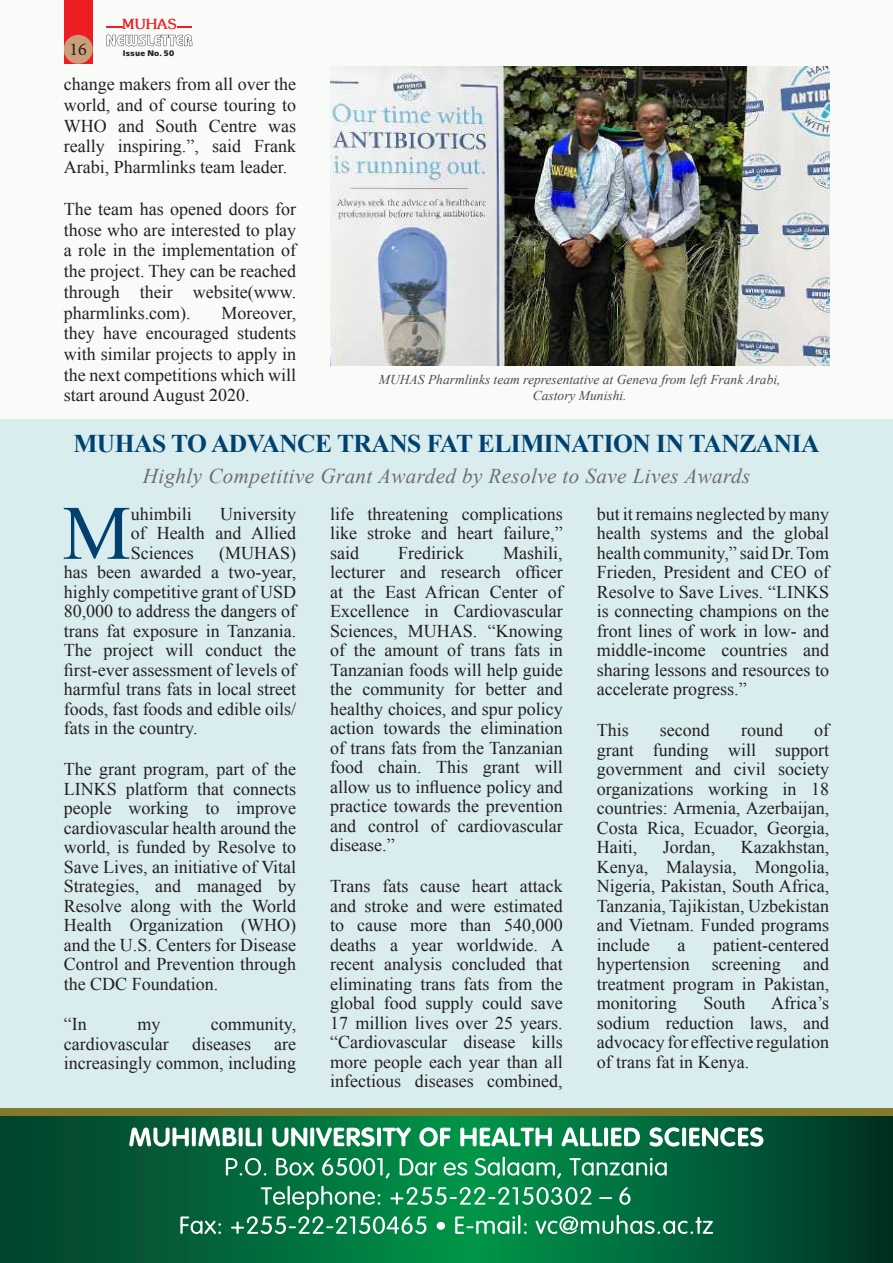
<style>
.page{position:relative;width:893px;height:1263px;background:#fff}
.page>*{position:absolute;margin:0;border:0;box-sizing:border-box;transform-origin:0 0}
.t1{font:76.95px "Times New Roman";color:#00416e}
.t2{font:700 25.5px "Times New Roman";letter-spacing:-.02em;color:#00416e}
.t3{font:italic 21px "Times New Roman";letter-spacing:.02em;color:#6c6d70}
.t4{font:18px/19.5px "Times New Roman";color:#231f20;text-align:justify}
.t5{font:18px "Minion Pro";color:#231f20}
.t6{font:700 13.8px "Souvenir";color:#ee1d23}
.t7{font:italic 13.5px/16.2px "Times New Roman";color:#4b4c4d;text-align:center}
.t8{font:900 7.5px "Mixage";color:#231f20}
</style>
<div class="page">
<div style="left:0;top:0;width:893px;height:419px;background:#f8fbf7"></div>
<div style="left:0;top:419px;width:893px;height:697px;background:#d9ecee"></div>
<svg style="left:106px;top:35px;width:86px;height:11px"></svg>
<svg style="left:106px;top:27px;width:17px;height:1px"></svg>
<svg style="left:177px;top:27px;width:15px;height:1px"></svg>
<div style="left:64px;top:0;width:29px;height:64px;background:#ee1d23"></div>
<div style="left:64px;top:35px;width:29px;height:29px;background:#ca9d7b;border-radius:50%"></div>
<svg style="left:0;top:1115px;width:893px;height:148px;background:#026037"></svg>
<svg style="left:129px;top:1127px;width:60px;height:19px"></svg>
<svg style="left:192px;top:1127px;width:4px;height:19px"></svg>
<svg style="left:198px;top:1127px;width:38px;height:19px"></svg>
<svg style="left:239px;top:1127px;width:4px;height:19px"></svg>
<svg style="left:246px;top:1127px;width:10px;height:19px"></svg>
<svg style="left:258px;top:1127px;width:4px;height:19px"></svg>
<svg style="left:272px;top:1127px;width:35px;height:19px"></svg>
<svg style="left:310px;top:1127px;width:4px;height:19px"></svg>
<svg style="left:316px;top:1127px;width:59px;height:19px"></svg>
<hr style="left:377px;top:1127px;width:4px;height:19px;background:#fff;border-radius:2px">
<svg style="left:383px;top:1127px;width:28px;height:19px"></svg>
<svg style="left:419px;top:1127px;width:32px;height:19px"></svg>
<svg style="left:460px;top:1127px;width:92px;height:19px"></svg>
<svg style="left:561px;top:1127px;width:42px;height:19px"></svg>
<svg style="left:604px;top:1127px;width:4px;height:19px"></svg>
<svg style="left:611px;top:1128px;width:29px;height:18px"></svg>
<svg style="left:650px;top:1127px;width:30px;height:19px"></svg>
<svg style="left:682px;top:1127px;width:4px;height:19px"></svg>
<svg style="left:689px;top:1127px;width:74px;height:19px"></svg>
<svg style="left:226px;top:1158px;width:40px;height:17px"></svg>
<svg style="left:276px;top:1158px;width:38px;height:17px"></svg>
<svg style="left:322px;top:1158px;width:68px;height:20px"></svg>
<svg style="left:400px;top:1158px;width:37px;height:17px"></svg>
<svg style="left:444px;top:1162px;width:23px;height:13px"></svg>
<svg style="left:475px;top:1157px;width:86px;height:21px;background:#42a875"></svg>
<svg style="left:569px;top:1158px;width:98px;height:17px"></svg>
<svg style="left:261px;top:1186px;width:119px;height:24px;background:#39956a"></svg>
<svg style="left:390px;top:1187px;width:202px;height:18px"></svg>
<svg style="left:599px;top:1197px;width:13px;height:2px"></svg>
<svg style="left:619px;top:1187px;width:11px;height:18px"></svg>
<svg style="left:180px;top:1216px;width:41px;height:18px"></svg>
<svg style="left:231px;top:1216px;width:195px;height:18px"></svg>
<div style="left:437px;top:1222px;width:8px;height:8px;background:#fff;border-radius:50%"></div>
<svg style="left:455px;top:1215px;width:72px;height:19px"></svg>
<svg style="left:536px;top:1215px;width:177px;height:19px"></svg>
<div style="left:0;top:1108px;width:893px;height:7px;background:#827b2f"></div>
<img style="left:330px;top:67px;width:499px;height:298px">
<p class="t6" style="left:122px;top:15px;width:56px">MUHAS</p>
<p class="t5" style="left:70px;top:37px;width:19px">16</p>
<p class="t8" style="left:123px;top:48px;width:53px">Issue No. 50</p>
<p class="t4" style="left:64px;top:74px;width:234px;line-height:20.7px">change makers from all over the world, and of course touring to WHO and South Centre was really inspiring.”, said Frank Arabi, Pharmlinks team leader.</p>
<p class="t4" style="left:64px;top:198px;width:234px;line-height:20.7px">The team has opened doors for those who are interested to play a role in the implementation of the project. They can be reached through their website(www. pharmlinks.com).</p>
<p class="t4" style="left:64px;top:302px;width:234px;line-height:20.7px;text-indent:158px">Moreover, they have encouraged students with similar projects to apply in the next competitions which will start around August 2020.</p>
<p class="t7" style="left:379px;top:371px;width:403px">MUHAS Pharmlinks team representative at Geneva from left Frank Arabi,<br>Castory Munishi.</p>
<h2 class="t2" style="left:73px;top:426px;width:748px">MUHAS TO ADVANCE TRANS FAT ELIMINATION IN TANZANIA</h2>
<p class="t3" style="left:143px;top:461px;width:609px">Highly Competitive Grant Awarded by Resolve to Save Lives Awards</p>
<h1 class="t1" style="left:63px;top:481px;width:70px">M</h1>
<p class="t4" style="left:131px;top:504px;width:63px">uhimbili</p>
<p class="t4" style="left:131px;top:504px;width:167px;text-indent:89px">University of Health and Allied Sciences</p>
<p class="t4" style="left:64px;top:543px;width:234px;text-indent:155px">(MUHAS) has been awarded a two-year, highly competitive grant of USD 80,000 to address the dangers of trans fat exposure in Tanzania.<br>The project will conduct the first-ever assessment of levels of harmful trans fats in local street foods, fast foods and edible oils/ fats in the country.</p>
<p class="t4" style="left:64px;top:759px;width:234px">The grant program, part of the LINKS platform that connects people working to improve cardiovascular health around the world, is funded by Resolve to Save Lives, an initiative of Vital Strategies, and managed by Resolve along with the World Health Organization (WHO) and the U.S. Centers for Disease Control and Prevention through the CDC Foundation.</p>
<p class="t4" style="left:64px;top:1014px;width:24px">“In</p>
<p class="t4" style="left:137px;top:1014px;width:25px">my</p>
<p class="t4" style="left:211px;top:1014px;width:87px">community,</p>
<p class="t4" style="left:64px;top:1034px;width:106px">cardiovascular</p>
<p class="t4" style="left:192px;top:1034px;width:60px">diseases</p>
<p class="t4" style="left:64px;top:1034px;width:234px;text-align:right">are<br>increasingly common, including</p>
<p class="t4" style="left:330px;top:504px;width:234px">life threatening complications like stroke and heart failure,” said</p>
<p class="t4" style="left:330px;top:543px;width:234px;text-indent:173px">Mashili, lecturer and research officer at the East African Center of Excellence in Cardiovascular Sciences, MUHAS. “Knowing of the amount of trans fats in Tanzanian foods will help guide the community for better and healthy choices, and spur policy action towards the elimination of trans fats from the Tanzanian food chain. This grant will allow us to influence policy and practice towards the prevention and control of cardiovascular disease.”</p>
<p class="t4" style="left:330px;top:876px;width:235px">Trans fats cause heart attack and stroke and were estimated to cause more than 540,000 deaths a year worldwide. A recent analysis concluded that eliminating trans fats from the global food supply could save 17 million lives over 25 years. “Cardiovascular disease kills more people each year than all infectious diseases combined,</p>
<p class="t4" style="left:398px;top:543px;width:67px">Fredirick</p>
<p class="t4" style="left:597px;top:504px;width:234px">but it remains neglected by many health systems and the global health community,” said Dr. Tom Frieden, President and CEO of Resolve to Save Lives. “LINKS is connecting champions on the front lines of work in low- and middle-income countries and sharing lessons and resources to accelerate progress.”</p>
<p class="t4" style="left:597px;top:720px;width:34px">This</p>
<p class="t4" style="left:660px;top:720px;width:51px">second</p>
<p class="t4" style="left:741px;top:720px;width:43px">round</p>
<p class="t4" style="left:597px;top:720px;width:234px;text-indent:217px">of grant funding will support government and civil society organizations working in 18 countries: Armenia, Azerbaijan, Costa Rica, Ecuador, Georgia, Haiti,</p>
<p class="t4" style="left:597px;top:837px;width:234px;text-indent:144px">Kazakhstan, Kenya, Malaysia, Mongolia, Nigeria, Pakistan, South Africa, Tanzania, Tajikistan, Uzbekistan and Vietnam. Funded programs include</p>
<p class="t4" style="left:663px;top:837px;width:54px">Jordan,</p>
<p class="t4" style="left:597px;top:934px;width:234px;text-indent:117px">patient-centered hypertension screening and treatment program in Pakistan, monitoring</p>
<p class="t4" style="left:677px;top:934px;width:9px">a</p>
<p class="t4" style="left:597px;top:993px;width:234px;text-indent:174px">Africa’s sodium reduction laws, and advocacy for effective regulation of trans fat in Kenya.</p>
<p class="t4" style="left:703px;top:993px;width:44px">South</p>
</div>
